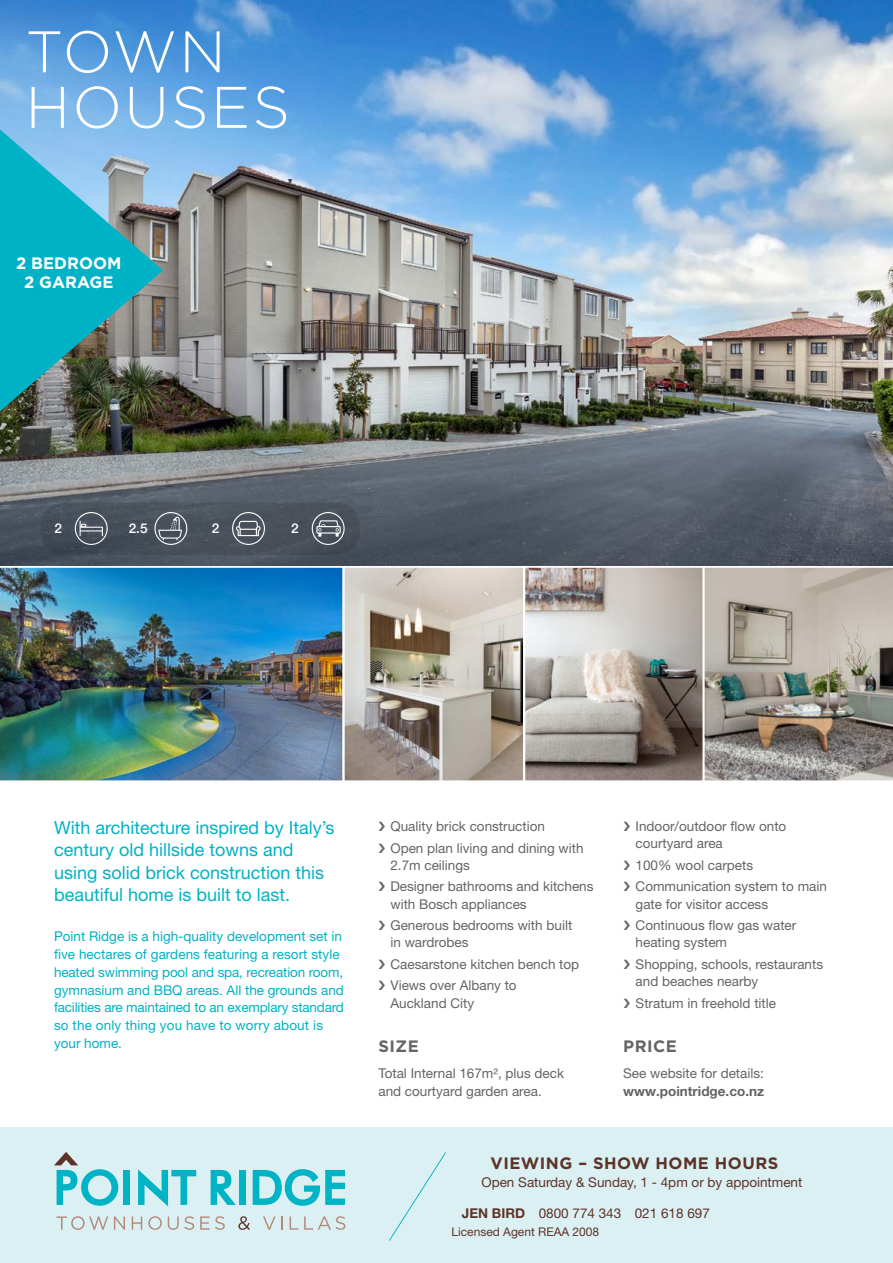
<style>
.page{position:relative;width:893px;height:1263px;background:#fff}
.page>*{position:absolute;margin:0;border:0;box-sizing:border-box;transform-origin:0 0}
.t1{font:300 58.5px/55.5px "Gotham";letter-spacing:.04em;color:#fff}
.t2{font:18px/22.5px "Helvetica Neue LT Std";color:#00b2c5}
.t3{font:700 16.5px "Gotham";letter-spacing:.03em;color:#5e3327}
.t4{font:700 16.5px/19.5px "Gotham";color:#fff;text-align:center}
.t5{font:700 16.5px "Gotham";letter-spacing:.03em;color:#636466}
.t6{font:13.5px/21.5px "Helvetica Neue LT Std";color:#636466}
.t7{font:13.5px/18px "Helvetica Neue LT Std";color:#00b2c5}
.t8{font:13.5px "Helvetica Neue LT Std";color:#5e3327}
.t9{font:700 13.5px "Helvetica Neue LT Pro";color:#636466}
.t10{font:500 13.5px "Helvetica Neue LT Pro";color:#fff}
.t11{font:12px "Helvetica Neue LT Std";color:#5e3327}
.s1{font-family:"Helvetica Neue LT Pro";font-weight:700}
</style>
<div class="page">
<img style="left:526px;top:569px;width:176px;height:210px">
<div style="left:523px;top:566px;width:183px;height:216px;border:2px solid #fff"></div>
<svg style="left:702px;top:566px;width:191px;height:216px;background:#a29d94"></svg>
<svg style="left:345px;top:569px;width:177px;height:210px;background:#b1a89e"></svg>
<div style="left:342px;top:566px;width:183px;height:216px;border:2px solid #fff"></div>
<img style="left:0;top:566px;width:344px;height:216px">
<img style="left:0;top:0;width:893px;height:566px">
<div style="left:41px;top:502px;width:319px;height:53px;background:#48505a;border-radius:24px"></div>
<svg style="left:0;top:118px;width:163px;height:305px;background:#419daa"></svg>
<svg style="left:312px;top:512px;width:33px;height:33px"></svg>
<svg style="left:232px;top:512px;width:33px;height:33px"></svg>
<svg style="left:154px;top:512px;width:33px;height:33px"></svg>
<svg style="left:75px;top:512px;width:33px;height:33px"></svg>
<div style="left:0;top:1127px;width:893px;height:136px;background:#dbf0f3"></div>
<svg style="left:388px;top:1152px;width:58px;height:89px"></svg>
<svg style="left:54px;top:1152px;width:64px;height:54px"></svg>
<div style="left:123px;top:1170px;width:7px;height:35px;background:#00b3c5"></div>
<svg style="left:138px;top:1169px;width:58px;height:37px"></svg>
<svg style="left:211px;top:1170px;width:25px;height:35px"></svg>
<div style="left:239px;top:1170px;width:7px;height:35px;background:#00b3c5"></div>
<svg style="left:253px;top:1169px;width:92px;height:37px"></svg>
<svg style="left:57px;top:1216px;width:51px;height:14px"></svg>
<svg style="left:114px;top:1216px;width:11px;height:14px"></svg>
<svg style="left:132px;top:1216px;width:10px;height:14px"></svg>
<svg style="left:148px;top:1216px;width:14px;height:14px"></svg>
<svg style="left:168px;top:1216px;width:26px;height:14px"></svg>
<svg style="left:200px;top:1216px;width:25px;height:14px"></svg>
<svg style="left:238px;top:1216px;width:12px;height:14px"></svg>
<svg style="left:263px;top:1216px;width:20px;height:14px"></svg>
<svg style="left:290px;top:1216px;width:8px;height:14px"></svg>
<svg style="left:304px;top:1216px;width:41px;height:14px"></svg>
<h1 class="t1" style="left:26px;top:22px;width:266px">TOWN<br>HOUSES</h1>
<p class="t4" style="left:16px;top:253px;width:107px">2 BEDROOM<br>2 GARAGE</p>
<p class="t10" style="left:54px;top:520px;width:9px">2</p>
<p class="t10" style="left:129px;top:520px;width:20px">2.5</p>
<p class="t10" style="left:212px;top:520px;width:9px">2</p>
<p class="t10" style="left:291px;top:520px;width:9px">2</p>
<h2 class="t2" style="left:54px;top:816px;width:282px">With architecture inspired by Italy’s century old hillside towns and using solid brick construction this beautiful home is built to last.</h2>
<p class="t7" style="left:54px;top:926px;width:291px">Point Ridge is a high-quality development set in five hectares of gardens featuring a resort style heated swimming pool and spa, recreation room, gymnasium and BBQ areas. All the grounds and facilities are maintained to an exemplary standard so the only thing you have to worry about is your home.</p>
<p class="t6" style="left:390px;top:815px;width:195px">Quality brick construction<br>Open plan living and dining with</p>
<p class="t6" style="left:390px;top:854px;width:205px">2.7m ceilings<br>Designer bathrooms and kitchens</p>
<p class="t6" style="left:390px;top:893px;width:183px">with Bosch appliances<br>Generous bedrooms with built</p>
<p class="t6" style="left:390px;top:932px;width:190px">in wardrobes<br>Caesarstone kitchen bench top<br>Views over Albany to</p>
<p class="t6" style="left:390px;top:993px;width:85px">Auckland City</p>
<p class="t6" style="left:636px;top:817px;width:152px;line-height:17.2px">Indoor/outdoor flow onto courtyard area</p>
<p class="t6" style="left:636px;top:854px;width:193px">100% wool carpets<br>Communication system to main</p>
<p class="t6" style="left:636px;top:893px;width:162px">gate for visitor access<br>Continuous flow gas water</p>
<p class="t6" style="left:636px;top:932px;width:189px">heating system<br>Shopping, schools, restaurants</p>
<p class="t6" style="left:636px;top:970px;width:142px">and beaches nearby<br>Stratum in freehold title</p>
<p class="t5" style="left:378px;top:1035px;width:42px">SIZE</p>
<p class="t5" style="left:623px;top:1035px;width:55px">PRICE</p>
<p class="t6" style="left:623px;top:1062px;width:142px">See website for details:</p>
<p class="t9" style="left:623px;top:1083px;width:142px">www.pointridge.co.nz</p>
<p class="t6" style="left:378px;top:1064px;width:187px;line-height:18px">Total Internal 167m², plus deck and courtyard garden area.</p>
<p class="t3" style="left:490px;top:1152px;width:289px">VIEWING – SHOW HOME HOURS</p>
<p class="t8" style="left:481px;top:1174px;width:322px">Open Saturday &amp; Sunday, 1 - 4pm or by appointment</p>
<p class="t8" style="left:462px;top:1205px;width:249px"><span class="s1">JEN BIRD</span> 0800 774 343 021 618 697</p>
<p class="t11" style="left:451px;top:1224px;width:149px">Licensed Agent REAA 2008</p>
</div>
